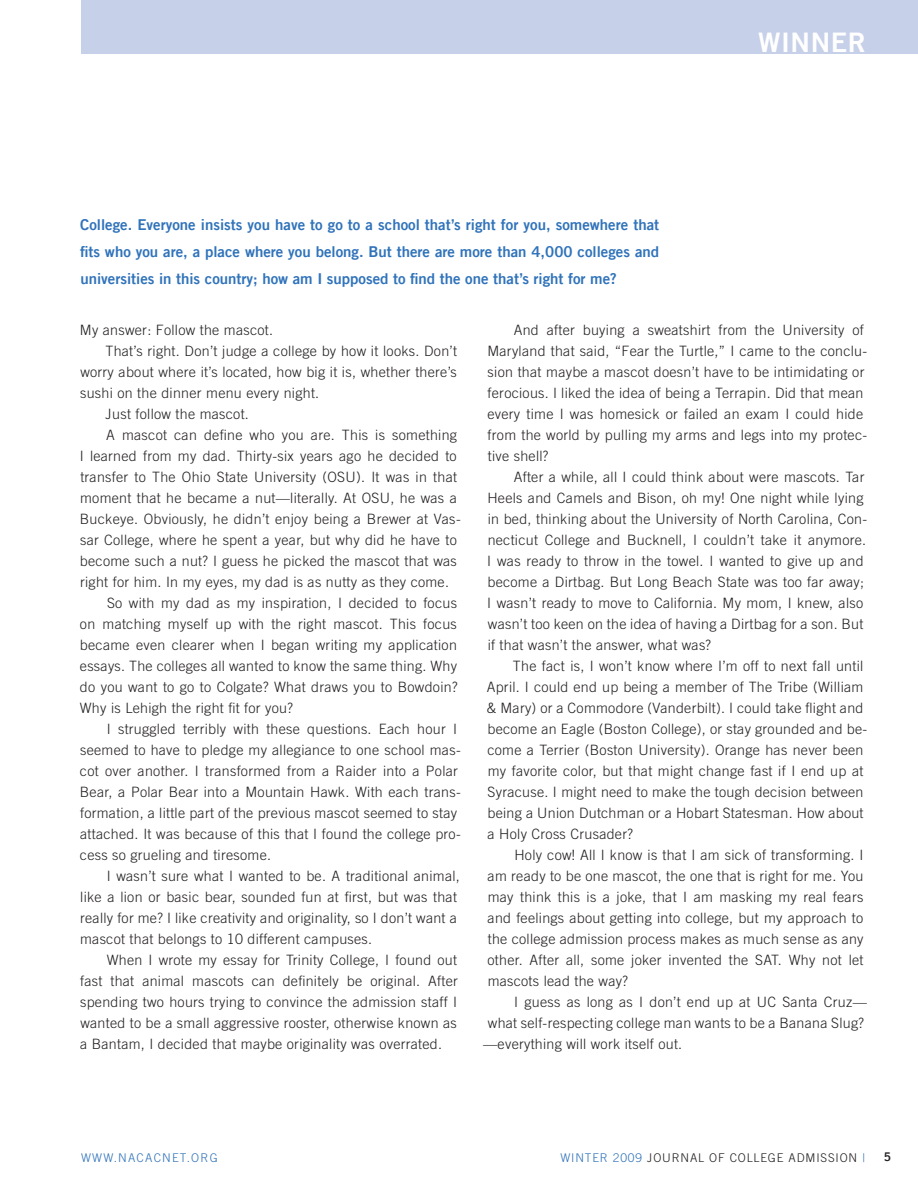
<style>
.page{position:relative;width:918px;height:1188px;background:#fff}
.page>*{position:absolute;margin:0;border:0;box-sizing:border-box;transform-origin:0 0}
.DEPT__SECTION_HEAD{font:27px "Trade Gothic Bold Two";letter-spacing:.02em;color:#fff}
.FEATURE_INTRO_PARA{font:15px/27px "Trade Gothic Bold Two";color:#3073ba;text-align:justify}
.BODY_TEXT{font:300 14.25px/21px "Trade Gothic";letter-spacing:.02em;color:#231f20}
.BODY_TEXT__1ST_PAR{font:300 14.25px "Trade Gothic";letter-spacing:.02em;color:#231f20}
.t1{font:300 12px "Trade Gothic";letter-spacing:.07em;color:#231f20}
.t2{font:300 12px "Trade Gothic";letter-spacing:.1em;color:#3073ba}
.t3{font:12px "Trade Gothic Bold Two";color:#231f20}
.s1{color:#3073ba}
</style>
<div class="page">
<div style="left:81px;top:0;width:837px;height:54px;background:#c7d0e9"></div>
<p class="DEPT__SECTION_HEAD" style="left:758px;top:26px;width:109px">WINNER</p>
<p class="FEATURE_INTRO_PARA" style="left:80px;top:211px;width:581px">College. Everyone insists you have to go to a school that’s right for you, somewhere that fits who you are, a place where you belong. But there are more than 4,000 colleges and universities in this country; how am I supposed to find the one that’s right for me?</p>
<p class="BODY_TEXT__1ST_PAR" style="left:80px;top:322px;width:195px">My answer: Follow the mascot.</p>
<p class="BODY_TEXT" style="left:80px;top:340px;width:378px;text-align:justify;text-indent:25px">That’s right. Don’t judge a college by how it looks. Don’t worry about where it’s located, how big it is, whether there’s sushi on the dinner menu every night.</p>
<p class="BODY_TEXT" style="left:106px;top:403px;width:145px">Just follow the mascot.</p>
<p class="BODY_TEXT" style="left:80px;top:424px;width:382px;text-indent:26px">A mascot can define who you are. This is something I learned from my dad. Thirty-six years ago he decided to transfer to The Ohio State University (OSU). It was in that moment that he became a nut—literally. At OSU, he was a Buckeye. Obviously, he didn’t enjoy being a Brewer at Vas&shy;sar College, where he spent a year, but why did he have to become such a nut? I guess he picked the mascot that was right for him. In my eyes, my dad is as nutty as they come.</p>
<p class="BODY_TEXT" style="left:80px;top:592px;width:379px;text-align:justify;text-indent:27px">So with my dad as my inspiration, I decided to focus on matching myself up with the right mascot. This focus became even clearer when I began writing my application essays. The colleges all wanted to know the same thing. Why do you want to go to Colgate? What draws you to Bowdoin?<br>Why is Lehigh the right fit for you?</p>
<p class="BODY_TEXT" style="left:80px;top:718px;width:382px;text-indent:27px">I struggled terribly with these questions. Each hour I seemed to have to pledge my allegiance to one school mas&shy;cot over another. I transformed from a Raider into a Polar Bear, a Polar Bear into a Mountain Hawk. With each trans&shy;formation, a little part of the previous mascot seemed to stay attached. It was because of this that I found the college pro&shy;cess so grueling and tiresome.</p>
<p class="BODY_TEXT" style="left:80px;top:865px;width:381px;text-indent:27px">I wasn’t sure what I wanted to be. A traditional animal, like a lion or basic bear, sounded fun at first, but was that really for me? I like creativity and originality, so I don’t want a mascot that belongs to 10 different campuses.</p>
<p class="BODY_TEXT" style="left:80px;top:949px;width:379px;text-align:justify;text-indent:27px">When I wrote my essay for Trinity College, I found out fast that animal mascots can definitely be original. After spending two hours trying to convince the admission staff I wanted to be a small aggressive rooster, otherwise known as a Bantam, I decided that maybe originality was overrated.</p>
<p class="BODY_TEXT" style="left:487px;top:319px;width:381px;text-indent:26px">And after buying a sweatshirt from the University of Maryland that said, “Fear the Turtle,” I came to the conclu&shy;sion that maybe a mascot doesn’t have to be intimidating or ferocious. I liked the idea of being a Terrapin. Did that mean every time I was homesick or failed an exam I could hide from the world by pulling my arms and legs into my protec&shy;tive shell?</p>
<p class="BODY_TEXT" style="left:487px;top:466px;width:381px;text-indent:26px">After a while, all I could think about were mascots. Tar Heels and Camels and Bison, oh my! One night while lying in bed, thinking about the University of North Carolina, Con&shy;necticut College and Bucknell, I couldn’t take it anymore.<br>I was ready to throw in the towel. I wanted to give up and become a Dirtbag. But Long Beach State was too far away; I wasn’t ready to move to California. My mom, I knew, also wasn’t too keen on the idea of having a Dirtbag for a son. But if that wasn’t the answer, what was?</p>
<p class="BODY_TEXT" style="left:487px;top:655px;width:382px;text-indent:26px">The fact is, I won’t know where I’m off to next fall until April. I could end up being a member of The Tribe (William &amp; Mary) or a Commodore (Vanderbilt). I could take flight and become an Eagle (Boston College), or stay grounded and be&shy;come a Terrier (Boston University). Orange has never been my favorite color, but that might change fast if I end up at Syracuse. I might need to make the tough decision between being a Union Dutchman or a Hobart Statesman. How about a Holy Cross Crusader?</p>
<p class="BODY_TEXT" style="left:488px;top:844px;width:378px;text-align:justify;text-indent:27px">Holy cow! All I know is that I am sick of transforming. I am ready to be one mascot, the one that is right for me. You may think this is a joke, that I am masking my real fears and feelings about getting into college, but my approach to the college admission process makes as much sense as any other. After all, some joker invented the SAT. Why not let mascots lead the way?</p>
<p class="BODY_TEXT" style="left:514px;top:991px;width:354px">I guess as long as I don’t end up at UC Santa Cruz—</p>
<p class="BODY_TEXT" style="left:488px;top:1012px;width:378px">what self-respecting college man wants to be a Banana Slug?</p>
<p class="BODY_TEXT" style="left:483px;top:1033px;width:201px">—everything will work itself out.</p>
<p class="t2" style="left:81px;top:1151px;width:138px">WWW.NACACNET.ORG</p>
<p class="t1" style="left:560px;top:1151px;width:306px"><span class="s1">WINTER 2009</span> JOURNAL OF COLLEGE ADMISSION <span class="s1">|</span></p>
<p class="t3" style="left:884px;top:1149px;width:9px">5</p>
</div>
